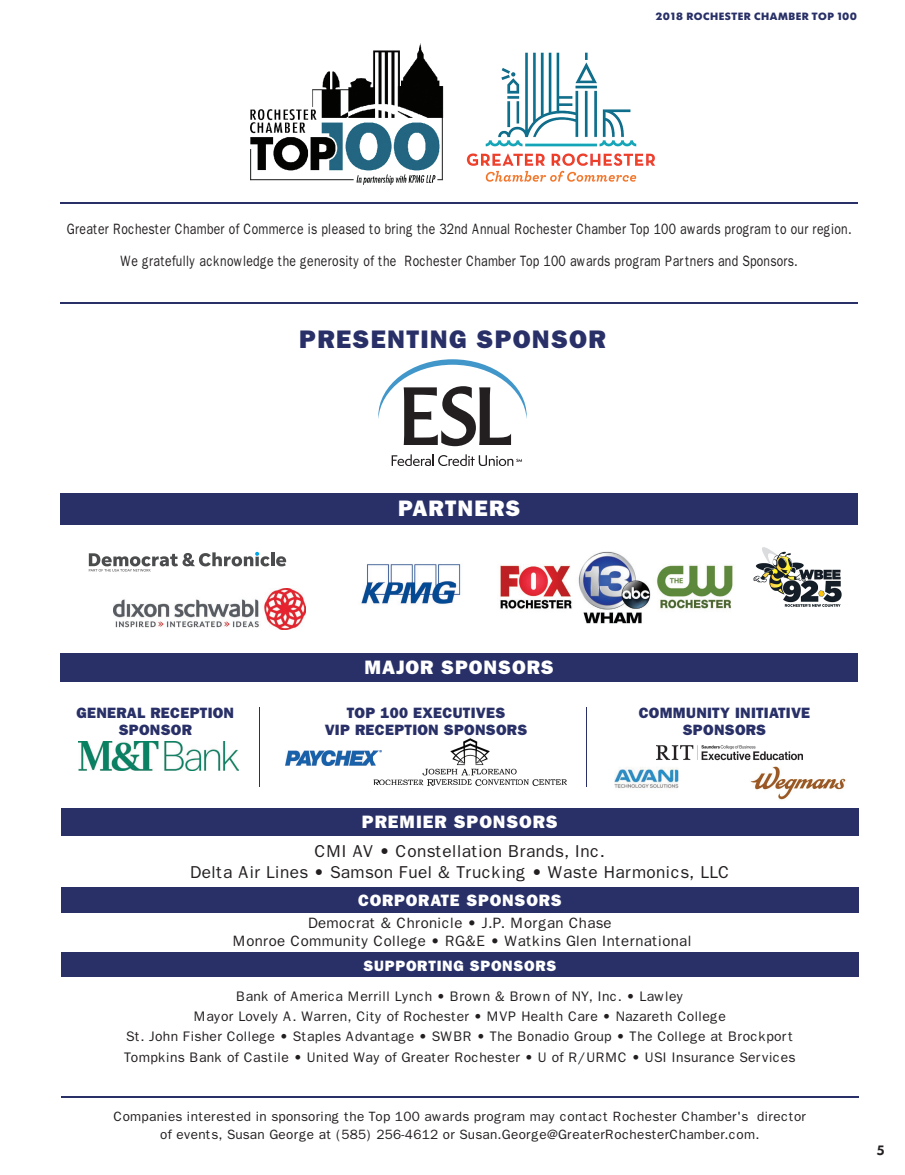
<style>
.page{position:relative;width:905px;height:1175px;background:#fff}
.page>*{position:absolute;margin:0;border:0;box-sizing:border-box;transform-origin:0 0}
.t1{font:800 25.5px "Franklin Gothic";letter-spacing:.05em;color:#283067}
.t2{font:800 22.5px "Franklin Gothic";letter-spacing:.05em;color:#fff}
.t3{font:800 19.5px "Franklin Gothic";letter-spacing:.05em;color:#fff}
.t4{font:800 18px "Franklin Gothic";letter-spacing:.05em;color:#fff}
.t5{font:17.25px/21px "Franklin Gothic";letter-spacing:.02em;color:#231f20;text-align:center}
.t6{font:800 16.5px "Franklin Gothic";letter-spacing:.05em;color:#fff}
.t7{font:15px/31.5px "Franklin Gothic";letter-spacing:.02em;color:#231f20;text-align:center;scale:.81 1}
.t8{font:800 15px/16.5px "Franklin Gothic";letter-spacing:.02em;color:#283067;text-align:center}
.t9{font:15px/18px "Franklin Gothic";letter-spacing:.02em;color:#231f20;text-align:center}
.t10{font:800 15px "Franklin Gothic";letter-spacing:.05em;color:#fff}
.t11{font:13.8px/20.1px "Franklin Gothic";letter-spacing:.02em;color:#231f20;text-align:center}
.t12{font:13.5px/18px "Franklin Gothic";letter-spacing:.02em;color:#231f20;text-align:center}
.t13{font:600 13.5px "Futura Today T02";color:#231f20}
.t14{font:700 10.5px "Futura Today T02";letter-spacing:.05em;color:#283067}
</style>
<div class="page">
<img style="left:250px;top:43px;width:405px;height:142px">
<img style="left:500px;top:551px;width:233px;height:72px">
<img style="left:753px;top:547px;width:89px;height:60px">
<svg style="left:378px;top:359px;width:148px;height:87px"></svg>
<svg style="left:391px;top:454px;width:131px;height:12px"></svg>
<div style="left:61px;top:493px;width:796px;height:31px;background:#283067"></div>
<hr style="left:271px;top:552px;width:3px;height:14px;background:#4b4c4d">
<svg style="left:276px;top:556px;width:10px;height:10px"></svg>
<svg style="left:89px;top:552px;width:180px;height:19px"></svg>
<img style="left:113px;top:588px;width:193px;height:41px">
<img style="left:361px;top:564px;width:100px;height:40px">
<img style="left:79px;top:741px;width:159px;height:29px">
<img style="left:373px;top:738px;width:193px;height:47px">
<img style="left:286px;top:750px;width:95px;height:15px">
<hr style="left:259px;top:707px;width:1px;height:79px;background:#283067">
<hr style="left:586px;top:707px;width:1px;height:79px;background:#283067">
<img style="left:657px;top:745px;width:145px;height:16px">
<img style="left:750px;top:766px;width:96px;height:34px">
<hr style="left:60px;top:202px;width:797px;height:1px;background:#283067">
<hr style="left:60px;top:302px;width:797px;height:2px;background:#283067">
<div style="left:60px;top:653px;width:797px;height:29px;background:#283067"></div>
<hr style="left:61px;top:1096px;width:797px;height:2px;background:#283067">
<div style="left:61px;top:808px;width:797px;height:27px;background:#283067"></div>
<div style="left:61px;top:886px;width:797px;height:26px;background:#283067"></div>
<div style="left:61px;top:952px;width:797px;height:25px;background:#283067"></div>
<img style="left:615px;top:767px;width:64px;height:22px">
<p class="t14" style="left:655px;top:9px;width:203px">2018 ROCHESTER CHAMBER TOP 100</p>
<p class="t7" style="left:67px;top:213px;width:970px">Greater Rochester Chamber of Commerce is pleased to bring the 32nd Annual Rochester Chamber Top 100 awards program to our region.<br>We gratefully acknowledge the generosity of the Rochester Chamber Top 100 awards program Partners and Sponsors.</p>
<h1 class="t1" style="left:299px;top:324px;width:308px">PRESENTING SPONSOR</h1>
<h2 class="t2" style="left:398px;top:495px;width:124px">PARTNERS</h2>
<h3 class="t3" style="left:364px;top:656px;width:191px">MAJOR SPONSORS</h3>
<p class="t8" style="left:77px;top:705px;width:159px">GENERAL RECEPTION<br>SPONSOR</p>
<p class="t8" style="left:325px;top:705px;width:204px">TOP 100 EXECUTIVES<br>VIP RECEPTION SPONSORS</p>
<p class="t8" style="left:638px;top:705px;width:173px">COMMUNITY INITIATIVE<br>SPONSORS</p>
<h3 class="t4" style="left:362px;top:811px;width:197px">PREMIER SPONSORS</h3>
<p class="t5" style="left:190px;top:840px;width:541px">CMI AV • Constellation Brands, Inc.<br>Delta Air Lines • Samson Fuel &amp; Trucking • Waste Harmonics, LLC</p>
<p class="t6" style="left:358px;top:890px;width:205px">CORPORATE SPONSORS</p>
<p class="t9" style="left:233px;top:913px;width:460px">Democrat &amp; Chronicle • J.P. Morgan Chase<br>Monroe Community College • RG&amp;E • Watkins Glen International</p>
<p class="t10" style="left:363px;top:956px;width:194px">SUPPORTING SPONSORS</p>
<p class="t11" style="left:124px;top:986px;width:672px">Bank of America Merrill Lynch • Brown &amp; Brown of NY, Inc. • Lawley<br>Mayor Lovely A. Warren, City of Rochester • MVP Health Care • Nazareth College<br>St. John Fisher College • Staples Advantage • SWBR • The Bonadio Group • The College at Brockport Tompkins Bank of Castile • United Way of Greater Rochester • U of R/URMC • USI Insurance Services</p>
<p class="t12" style="left:113px;top:1107px;width:694px">Companies interested in sponsoring the Top 100 awards program may contact Rochester Chamber's director of events, Susan George at (585) 256-4612 or Susan.George@GreaterRochesterChamber.com.</p>
<p class="t13" style="left:876px;top:1142px;width:9px">5</p>
</div>
